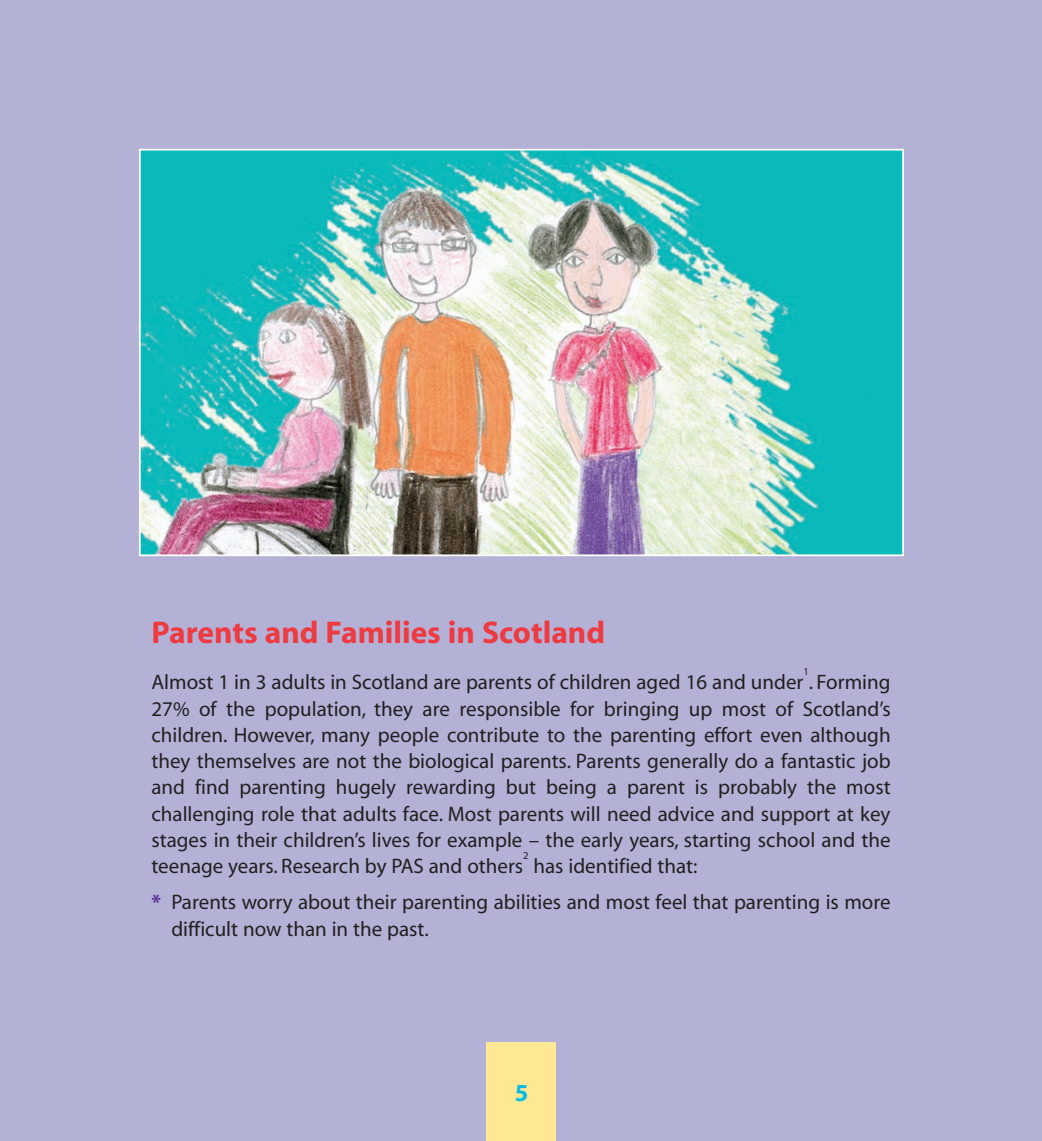
<style>
.page{position:relative;width:1042px;height:1141px;background:#b4b1d7}
.page>*{position:absolute;margin:0;border:0;box-sizing:border-box;transform-origin:0 0}
.t1{font:700 31.5px "Myriad";color:#ee3a41}
.t2{font:700 24.5px "Myriad";color:#02bce5}
.t3{font:21px/26.2px "Myriad";color:#231f20;text-align:justify}
.t4{font:10.5px "Myriad";color:#231f20}
.s1{font-weight:700;color:#502e92}
</style>
<div class="page">
<div style="left:486px;top:1042px;width:70px;height:99px;background:#ffe894"></div>
<img style="left:142px;top:152px;width:759px;height:401px">
<div style="left:139px;top:149px;width:765px;height:407px;border:2px solid #fff"></div>
<h1 class="t1" style="left:151px;top:621px;width:455px">Parents and Families in Scotland</h1>
<p class="t3" style="left:151px;top:671px;width:740px">Almost 1 in 3 adults in Scotland are parents of children aged 16 and under . Forming</p>
<p class="t4" style="left:803px;top:668px;width:7px">1</p>
<p class="t3" style="left:151px;top:697px;width:741px">27% of the population, they are responsible for bringing up most of Scotland’s children. However, many people contribute to the parenting effort even although they themselves are not the biological parents. Parents generally do a fantastic job and find parenting hugely rewarding but being a parent is probably the most challenging role that adults face. Most parents will need advice and support at key stages in their children’s lives for example – the early years, starting school and the teenage years. Research by PAS and others</p>
<p class="t4" style="left:523px;top:851px;width:7px">2</p>
<p class="t3" style="left:151px;top:850px;width:741px;line-height:36.2px;text-indent:382px">has identified that:<br><span class="s1">*</span> Parents worry about their parenting abilities and most feel that parenting is more</p>
<p class="t3" style="left:171px;top:917px;width:259px">difficult now than in the past.</p>
<p class="t2" style="left:515px;top:1083px;width:15px">5</p>
</div>
